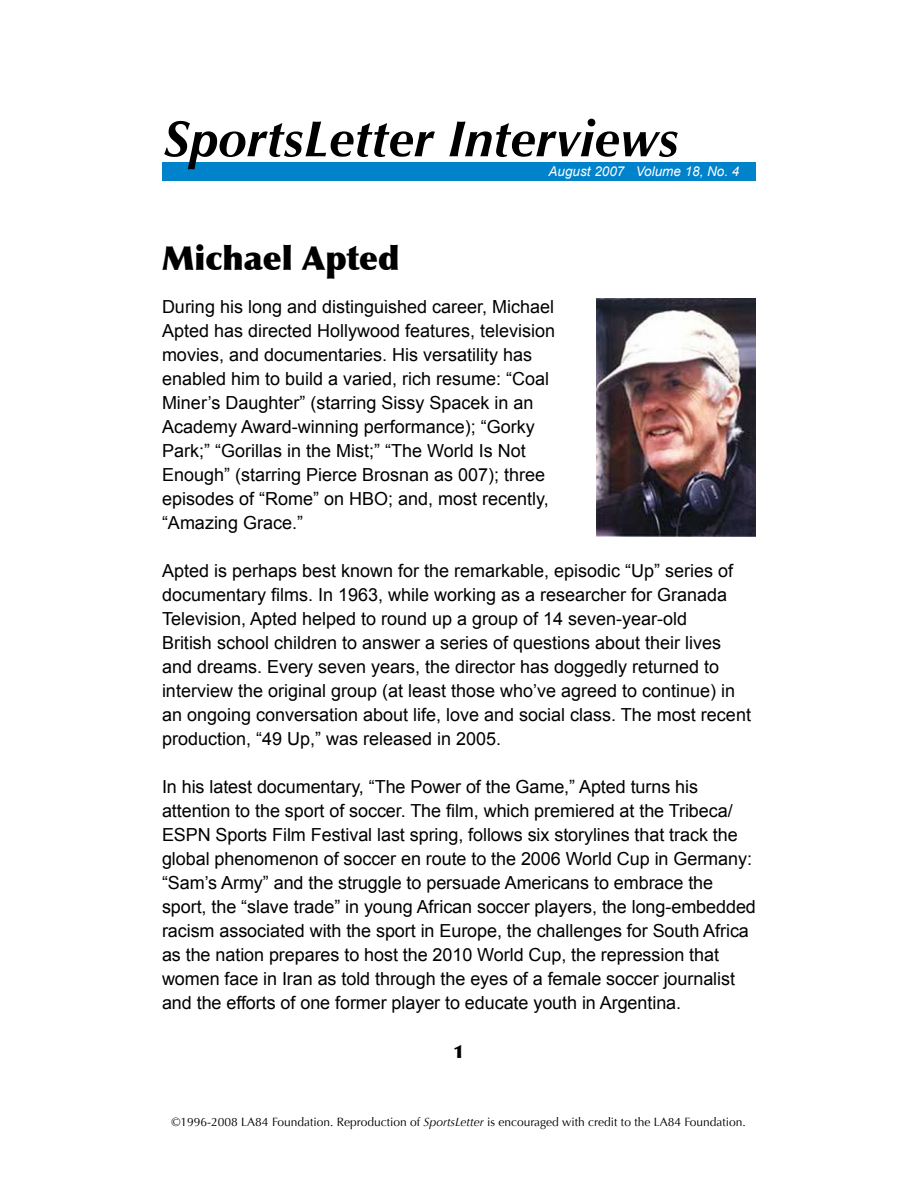
<style>
.page{position:relative;width:918px;height:1188px;background:#fff}
.page>*{position:absolute;margin:0;border:0;box-sizing:border-box;transform-origin:0 0}
.t1{font:italic 700 51px "Optima";color:#000}
.t2{font:900 33px "Optima";color:#000}
.t3{font:18px/24px "Arial";color:#000}
.t4{font:900 18px "Optima";color:#000}
.t5{font:italic 13.5px "Arial";color:#fff}
.t6{font:12px "Optima";color:#000}
.s1{font-style:italic}
</style>
<div class="page">
<div style="left:162px;top:162px;width:594px;height:19px;background:#0083ca"></div>
<img style="left:597px;top:298px;width:159px;height:239px">
<h1 class="t1" style="left:164px;top:109px;width:516px">SportsLetter Interviews</h1>
<p class="t5" style="left:549px;top:164px;width:192px">August 2007 Volume 18, No. 4</p>
<h2 class="t2" style="left:162px;top:238px;width:239px">Michael Apted</h2>
<p class="t3" style="left:162px;top:294px;width:395px">During his long and distinguished career, Michael Apted has directed Hollywood features, television movies, and documentaries. His versatility has enabled him to build a varied, rich resume: “Coal Miner’s Daughter” (starring Sissy Spacek in an Academy Award-winning performance); “Gorky Park;” “Gorillas in the Mist;” “The World Is Not Enough” (starring Pierce Brosnan as 007); three episodes of “Rome” on HBO; and, most recently, “Amazing Grace.”</p>
<p class="t3" style="left:162px;top:558px;width:591px">Apted is perhaps best known for the remarkable, episodic “Up” series of documentary films. In 1963, while working as a researcher for Granada Television, Apted helped to round up a group of 14 seven-year-old<br>British school children to answer a series of questions about their lives and dreams. Every seven years, the director has doggedly returned to interview the original group (at least those who’ve agreed to continue) in an ongoing conversation about life, love and social class. The most recent production, “49 Up,” was released in 2005.</p>
<p class="t3" style="left:162px;top:774px;width:595px">In his latest documentary, “The Power of the Game,” Apted turns his attention to the sport of soccer. The film, which premiered at the Tribeca/ ESPN Sports Film Festival last spring, follows six storylines that track the global phenomenon of soccer en route to the 2006 World Cup in Germany: “Sam’s Army” and the struggle to persuade Americans to embrace the sport, the “slave trade” in young African soccer players, the long-embedded racism associated with the sport in Europe, the challenges for South Africa as the nation prepares to host the 2010 World Cup, the repression that women face in Iran as told through the eyes of a female soccer journalist and the efforts of one former player to educate youth in Argentina.</p>
<p class="t4" style="left:453px;top:1041px;width:12px">1</p>
<p class="t6" style="left:172px;top:1115px;width:576px">©1996-2008 LA84 Foundation. Reproduction of <span class="s1">SportsLetter</span> is encouraged with credit to the LA84 Foundation.</p>
</div>
